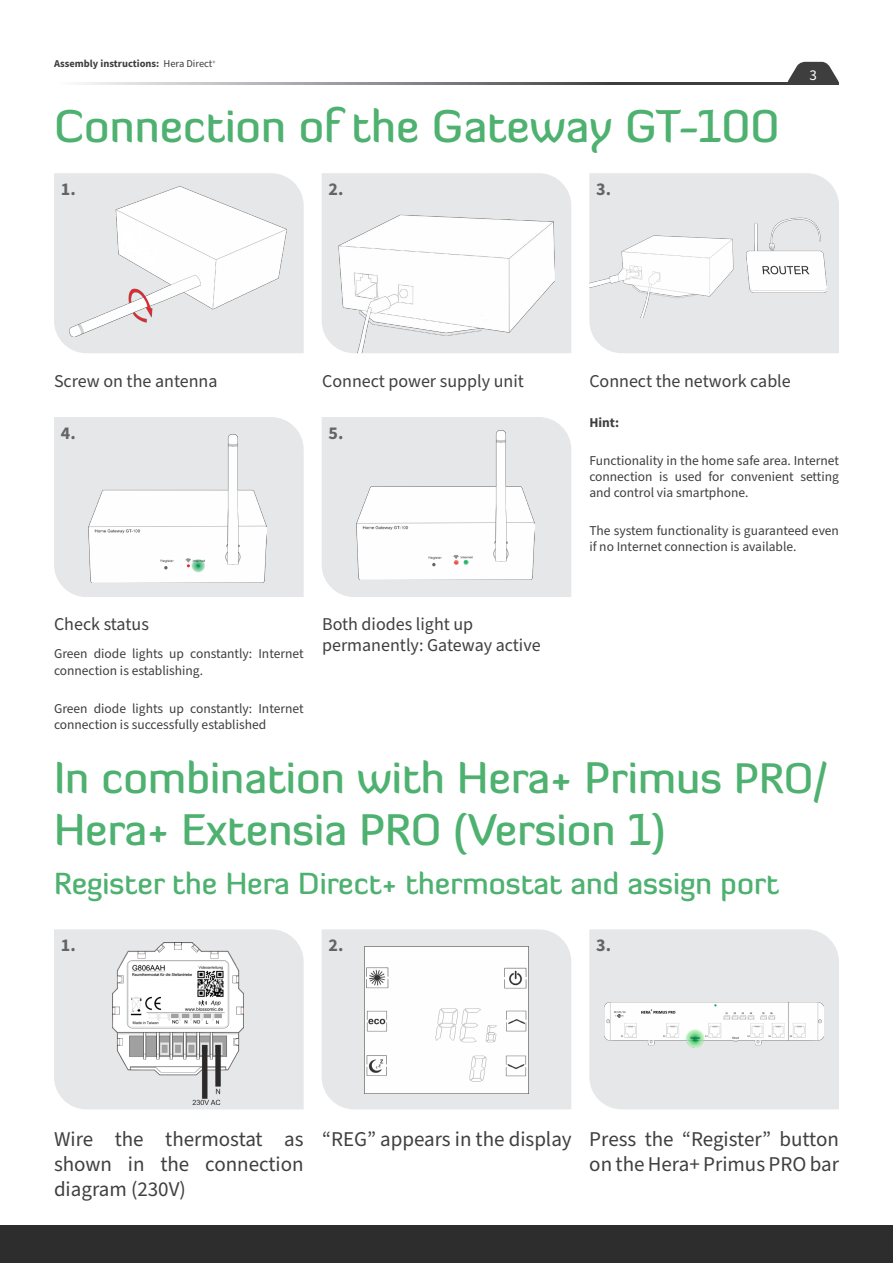
<style>
.page{position:relative;width:893px;height:1263px;background:#fff}
.page>*{position:absolute;margin:0;border:0;box-sizing:border-box;transform-origin:0 0}
.t1{font:500 45px "Diavlo";color:#4eb170}
.t2{font:500 43.5px "Diavlo";color:#4eb170}
.t3{font:500 30px "Diavlo";color:#4eb170}
.t4{font:21px/25.2px "Source Sans Pro";color:#413f41;text-align:justify}
.t5{font:18px/21.6px "Source Sans Pro";color:#413f41}
.t6{font:700 18px "Source Sans Pro";color:#646464}
.t7{font:15px "Source Sans Pro";color:#fff}
.Body_Text__Regular{font:13.5px/16.2px "Source Sans Pro";color:#3e3e3f}
.Body_Text__Regular-2{font:700 13.5px "Source Sans Pro";color:#3e3e3f}
.t8{font:700 10.5px "Source Sans Pro";color:#3e3e3f}
.s1{font-weight:400}
.s2{font-size:42px}
</style>
<div class="page">
<svg style="left:787px;top:62px;width:52px;height:20px"></svg>
<svg style="left:82px;top:82px;width:757px;height:3px;background:#7d7e80"></svg>
<div style="left:0;top:1225px;width:893px;height:38px;background:#2d2d2e"></div>
<div style="left:54px;top:929px;width:250px;height:180px;background:#e6e7e9"></div>
<img style="left:112px;top:943px;width:131px;height:161px">
<div style="left:322px;top:929px;width:249px;height:180px;background:#e6e7e9"></div>
<img style="left:365px;top:946px;width:163px;height:148px">
<div style="left:589px;top:929px;width:250px;height:180px;background:#e6e7e9"></div>
<img style="left:605px;top:1002px;width:219px;height:46px">
<div style="left:54px;top:173px;width:250px;height:180px;background:#e6e7e9"></div>
<img style="left:69px;top:187px;width:217px;height:149px">
<div style="left:322px;top:173px;width:249px;height:180px;background:#e6e7e9"></div>
<img style="left:338px;top:175px;width:217px;height:178px">
<div style="left:589px;top:173px;width:250px;height:180px;background:#e6e7e9"></div>
<img style="left:589px;top:216px;width:237px;height:102px">
<div style="left:54px;top:417px;width:250px;height:180px;background:#e6e7e9"></div>
<img style="left:89px;top:434px;width:178px;height:149px">
<div style="left:322px;top:417px;width:249px;height:180px;background:#e6e7e9"></div>
<img style="left:357px;top:431px;width:177px;height:148px">
<p class="t8" style="left:54px;top:57px;width:163px">Assembly instructions: <span class="s1">Hera Direct</span><sup>+</sup></p>
<p class="t1" style="left:54px;top:98px;width:727px">Connection of the Gateway GT-100</p>
<p class="t6" style="left:61px;top:177px;width:16px">1.</p>
<p class="t6" style="left:329px;top:177px;width:16px">2.</p>
<p class="t6" style="left:596px;top:177px;width:16px">3.</p>
<p class="t7" style="left:809px;top:65px;width:9px">3</p>
<p class="t5" style="left:54px;top:371px;width:165px">Screw on the antenna</p>
<p class="t5" style="left:322px;top:371px;width:203px">Connect power supply unit</p>
<p class="t5" style="left:589px;top:371px;width:203px">Connect the network cable</p>
<p class="t6" style="left:61px;top:421px;width:16px">4.</p>
<p class="t6" style="left:329px;top:421px;width:16px">5.</p>
<p class="t5" style="left:54px;top:614px;width:96px">Check status</p>
<p class="Body_Text__Regular" style="left:54px;top:646px;width:251px">Green diode lights up constantly: Internet connection is establishing.</p>
<p class="Body_Text__Regular" style="left:54px;top:700px;width:251px">Green diode lights up constantly: Internet connection is successfully established</p>
<p class="t5" style="left:322px;top:614px;width:220px">Both diodes light up permanently: Gateway active</p>
<p class="Body_Text__Regular-2" style="left:589px;top:414px;width:31px">Hint:</p>
<p class="Body_Text__Regular" style="left:589px;top:453px;width:251px;text-align:justify">Functionality in the home safe area. Internet connection is used for convenient setting and control via smartphone.</p>
<p class="Body_Text__Regular" style="left:589px;top:523px;width:251px">The system functionality is guaranteed even if no Internet connection is available.</p>
<p class="t2" style="left:54px;top:750px;width:775px">In combination with Hera+ Primus <span class="s2">PRO/</span></p>
<p class="t2" style="left:54px;top:803px;width:613px">Hera+ Extensia PRO (Version 1)</p>
<p class="t3" style="left:54px;top:865px;width:726px">Register the Hera Direct+ thermostat and assign port</p>
<p class="t6" style="left:61px;top:933px;width:16px">1.</p>
<p class="t6" style="left:329px;top:933px;width:16px">2.</p>
<p class="t6" style="left:596px;top:933px;width:16px">3.</p>
<p class="t4" style="left:54px;top:1127px;width:251px">Wire the thermostat as shown in the connection diagram (230V)</p>
<p class="t4" style="left:322px;top:1127px;width:251px">“REG” appears in the display</p>
<p class="t4" style="left:589px;top:1127px;width:251px">Press the “Register” button on the Hera+ Primus PRO bar</p>
</div>
